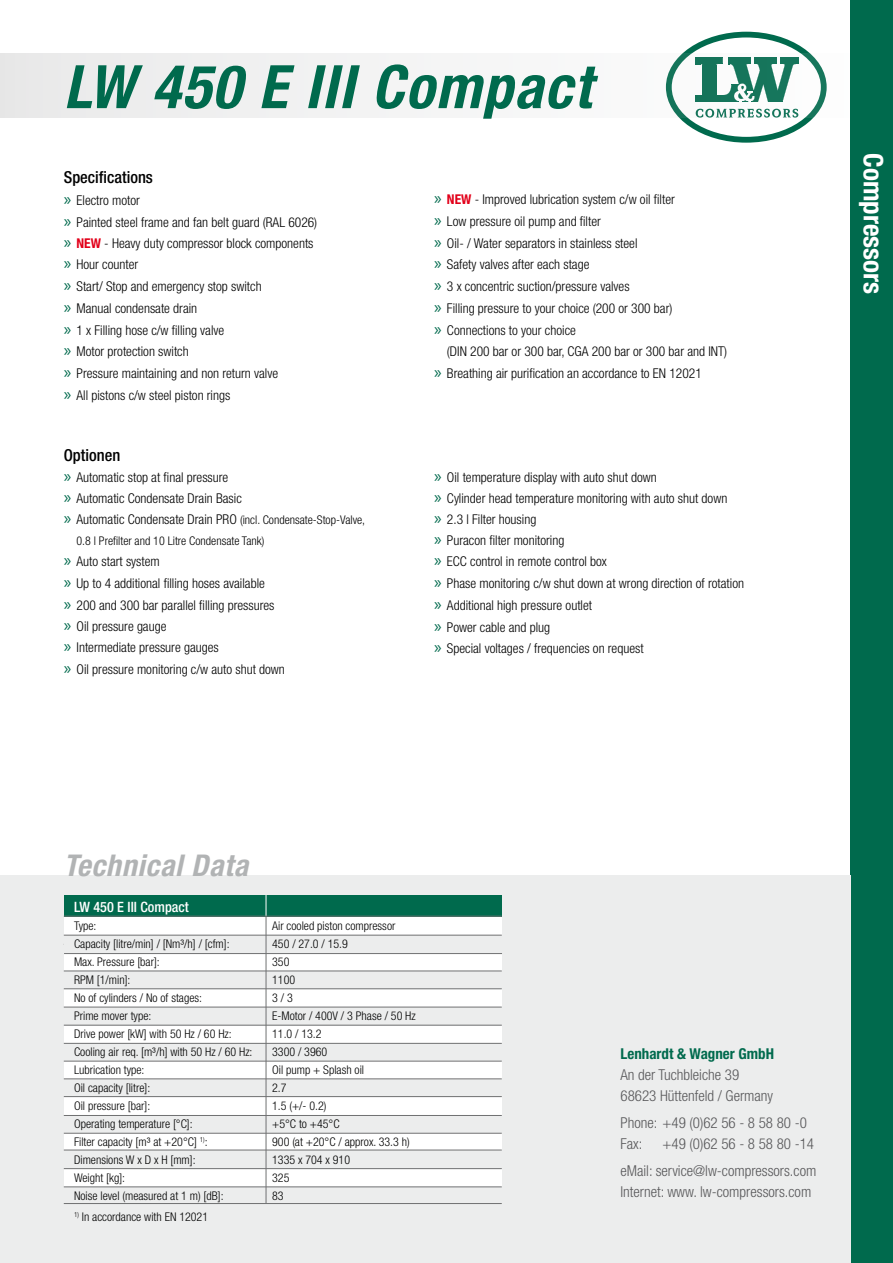
<style>
.page{position:relative;width:893px;height:1263px;background:#fff}
.page>*{position:absolute;margin:0;border:0;box-sizing:border-box;transform-origin:0 0}
.t1{font:italic 700 condensed 60px "Helvetica Neue";letter-spacing:.025em;color:#006a4d}
.t2{font:italic 700 condensed 30px "Helvetica Neue";letter-spacing:.025em;color:#b1b3b4}
.t3{font:700 condensed 27px "Helvetica Neue";color:#fff}
.t4{font:500 condensed 16.5px "Helvetica Neue";color:#000}
.t5{font:300 condensed 15px/21px "Helvetica Neue";color:#58585a}
.t6{font:700 condensed 15px "Helvetica Neue";color:#006a4d}
.t7{font:500 condensed 14.25px "Helvetica Neue";color:#fff}
.t8{font:300 condensed 13.5px/21.5px "Helvetica Neue";color:#000}
.t9{font:300 condensed 12px/18px "Helvetica Neue";color:#000}
.s1{font-family:"Myriad Pro";font-weight:400;font-stretch:normal;font-size:18px;color:#006a4d}
.s2{font-weight:700;color:#e2001a}
.s3{font-size:13.5px}
</style>
<div class="page">
<svg style="left:664px;top:30px;width:164px;height:114px"></svg>
<svg style="left:669px;top:35px;width:155px;height:105px"></svg>
<div style="left:666px;top:32px;width:161px;height:111px;border:6px solid #006a4d;border-radius:50%"></div>
<svg style="left:0;top:54px;width:828px;height:64px"></svg>
<div style="left:850px;top:0;width:43px;height:1263px;background:#006a4d"></div>
<div style="left:0;top:876px;width:850px;height:387px;background:#eceded"></div>
<div style="left:64px;top:916px;width:438px;height:278px;background:#fff"></div>
<div style="left:64px;top:1187px;width:438px;height:18px;background:#eceded"></div>
<div style="left:64px;top:1150px;width:438px;height:19px;background:#eceded"></div>
<div style="left:64px;top:1115px;width:438px;height:18px;background:#eceded"></div>
<div style="left:64px;top:1079px;width:438px;height:18px;background:#eceded"></div>
<div style="left:64px;top:1043px;width:438px;height:18px;background:#eceded"></div>
<div style="left:64px;top:1007px;width:438px;height:18px;background:#eceded"></div>
<div style="left:64px;top:971px;width:438px;height:18px;background:#eceded"></div>
<hr style="left:64px;top:971px;width:438px;height:1px;background:#707172">
<hr style="left:64px;top:988px;width:438px;height:1px;background:#707172">
<hr style="left:64px;top:1007px;width:438px;height:1px;background:#707172">
<hr style="left:64px;top:1025px;width:438px;height:1px;background:#707172">
<hr style="left:64px;top:1043px;width:438px;height:1px;background:#707172">
<hr style="left:64px;top:1061px;width:438px;height:1px;background:#707172">
<hr style="left:64px;top:1078px;width:438px;height:1px;background:#707172">
<hr style="left:64px;top:1096px;width:438px;height:1px;background:#707172">
<hr style="left:64px;top:1115px;width:438px;height:1px;background:#707172">
<hr style="left:64px;top:1133px;width:438px;height:1px;background:#707172">
<hr style="left:64px;top:1186px;width:438px;height:1px;background:#707172">
<hr style="left:64px;top:1150px;width:438px;height:1px;background:#707172">
<hr style="left:64px;top:1168px;width:438px;height:1px;background:#707172">
<div style="left:64px;top:895px;width:438px;height:21px;background:#006a4d"></div>
<svg style="left:266px;top:895px;width:1px;height:21px"></svg>
<div style="left:64px;top:935px;width:438px;height:18px;background:#eceded"></div>
<hr style="left:266px;top:916px;width:1px;height:287px;background:#707172">
<hr style="left:64px;top:953px;width:438px;height:1px;background:#707172">
<hr style="left:64px;top:1203px;width:438px;height:1px;background:#707172">
<hr style="left:64px;top:935px;width:438px;height:1px;background:#707172">
<hr style="left:64px;top:916px;width:438px;height:1px;background:#707172">
<h1 class="t1" style="left:64px;top:50px;width:529px">LW 450 E III Compact</h1>
<p class="t4" style="left:64px;top:167px;width:91px">Specifications</p>
<p class="t8" style="left:64px;top:189px;width:255px"><span class="s1">»</span> Electro motor<br><span class="s1">»</span> Painted steel frame and fan belt guard (RAL 6026) <span class="s1">»</span> <span class="s2">NEW</span> - Heavy duty compressor block components <span class="s1">»</span> Hour counter<br><span class="s1">»</span> Start/ Stop and emergency stop switch<br><span class="s1">»</span> Manual condensate drain<br><span class="s1">»</span> 1 x Filling hose c/w filling valve<br><span class="s1">»</span> Motor protection switch<br><span class="s1">»</span> Pressure maintaining and non return valve<br><span class="s1">»</span> All pistons c/w steel piston rings</p>
<p class="t8" style="left:434px;top:188px;width:242px"><span class="s1">»</span> <span class="s2">NEW</span> - Improved lubrication system c/w oil filter <span class="s1">»</span> Low pressure oil pump and filter<br><span class="s1">»</span> Oil- / Water separators in stainless steel<br><span class="s1">»</span> Safety valves after each stage<br><span class="s1">»</span> 3 x concentric suction/pressure valves<br><span class="s1">»</span> Filling pressure to your choice (200 or 300 bar) <span class="s1">»</span> Connections to your choice</p>
<p class="t8" style="left:434px;top:341px;width:294px;text-indent:13px">(DIN 200 bar or 300 bar, CGA 200 bar or 300 bar and INT) <span class="s1">»</span> Breathing air purification an accordance to EN 12021</p>
<p class="t4" style="left:64px;top:445px;width:58px">Optionen</p>
<p class="t8" style="left:64px;top:467px;width:180px;line-height:21px"><span class="s1">»</span> Automatic stop at final pressure<br><span class="s1">»</span> Automatic Condensate Drain Basic</p>
<p class="t9" style="left:77px;top:509px;width:290px;line-height:21px;text-indent:-13px"><span class="s1">»</span> <span class="s3">Automatic Condensate Drain PRO</span> (incl. Condensate-Stop-Valve,<br>0.8 l Prefilter and 10 Litre Condensate Tank)</p>
<p class="t8" style="left:64px;top:551px;width:223px"><span class="s1">»</span> Auto start system<br><span class="s1">»</span> Up to 4 additional filling hoses available<br><span class="s1">»</span> 200 and 300 bar parallel filling pressures <span class="s1">»</span> Oil pressure gauge<br><span class="s1">»</span> Intermediate pressure gauges<br><span class="s1">»</span> Oil pressure monitoring c/w auto shut down</p>
<p class="t8" style="left:434px;top:466px;width:311px"><span class="s1">»</span> Oil temperature display with auto shut down<br><span class="s1">»</span> Cylinder head temperature monitoring with auto shut down<br><span class="s1">»</span> 2.3 l Filter housing<br><span class="s1">»</span> Puracon filter monitoring<br><span class="s1">»</span> ECC control in remote control box<br><span class="s1">»</span> Phase monitoring c/w shut down at wrong direction of rotation <span class="s1">»</span> Additional high pressure outlet<br><span class="s1">»</span> Power cable and plug<br><span class="s1">»</span> Special voltages / frequencies on request</p>
<h3 class="t3" style="left:890px;top:153px;width:142px;rotate:90deg">Compressors</h3>
<h2 class="t2" style="left:64px;top:847px;width:186px">Technical Data</h2>
<p class="t7" style="left:74px;top:898px;width:116px">LW 450 E III Compact</p>
<p class="t9" style="left:74px;top:916px;width:180px">Type:<br>Capacity [litre/min] / [Nm³/h] / [cfm]:<br>Max. Pressure [bar]:<br>RPM [1/min]:<br>No of cylinders / No of stages:<br>Prime mover type:<br>Drive power [kW] with 50 Hz / 60 Hz:<br>Cooling air req. [m³/h] with 50 Hz / 60 Hz:<br>Lubrication type:<br>Oil capacity [litre]:<br>Oil pressure [bar]:<br>Operating temperature [°C]:<br>Filter capacity [m³ at +20°C] <sup>1)</sup>:<br>Dimensions W x D x H [mm]:<br>Weight [kg]:<br>Noise level (measured at 1 m) [dB]:</p>
<p class="t9" style="left:74px;top:1207px;width:136px"><sup>1)</sup> In accordance with EN 12021</p>
<p class="t9" style="left:272px;top:917px;width:145px">Air cooled piston compressor<br>450 / 27.0 / 15.9<br>350<br>1100<br>3 / 3<br>E-Motor / 400V / 3 Phase / 50 Hz<br>11.0 / 13.2<br>3300 / 3960<br>Oil pump + Splash oil<br>2.7<br>1.5 (+/- 0.2)<br>+5°C to +45°C<br>900 (at +20°C / approx. 33.3 h)<br>1335 x 704 x 910<br>325<br>83</p>
<p class="t6" style="left:620px;top:1044px;width:155px">Lenhardt &amp; Wagner GmbH</p>
<p class="t5" style="left:620px;top:1064px;width:154px">An der Tuchbleiche 39<br>68623 Hüttenfeld / Germany</p>
<p class="t5" style="left:620px;top:1112px;width:188px">Phone: +49 (0)62 56 - 8 58 80 -0<br>Fax:</p>
<p class="t5" style="left:620px;top:1130px;width:197px;line-height:27px;text-align:right">+49 (0)62 56 - 8 58 80 -14<br>eMail: service@lw-compressors.com</p>
<p class="t5" style="left:620px;top:1181px;width:192px">Internet: www. lw-compressors.com</p>
</div>
